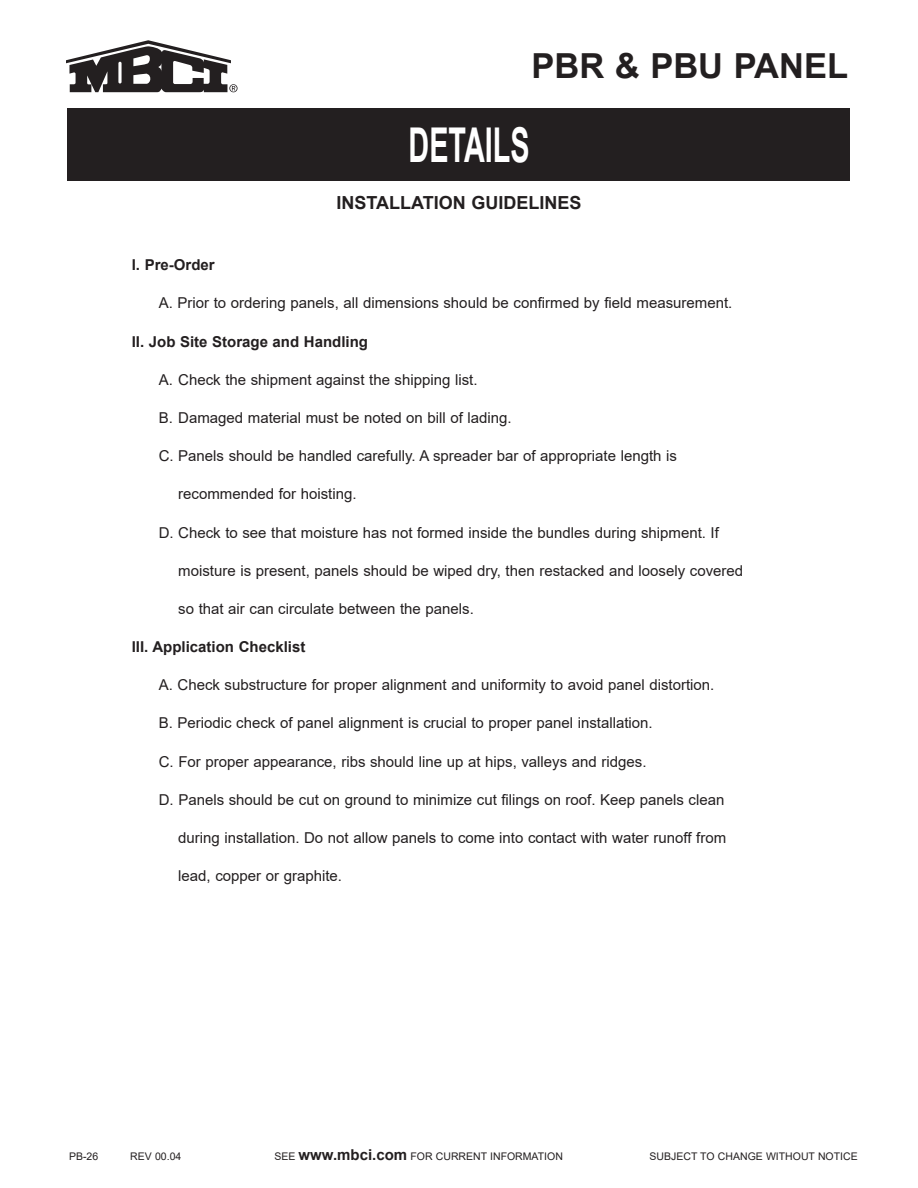
<style>
.page{position:relative;width:918px;height:1188px;background:#fff}
.page>*{position:absolute;margin:0;border:0;box-sizing:border-box;transform-origin:0 0}
.t1{font:700 48px "Arial";color:#fff;scale:.6 1}
.t2{font:700 34.5px "Arial";color:#231f20}
.t3{font:700 18px "Arial";color:#231f20}
.t4{font:15px "Arial";color:#231f20}
.t5{font:700 15px "Arial";color:#231f20}
.t6{font:10.5px "Arial";color:#231f20}
.s1{font-weight:700;font-size:15px}
</style>
<div class="page">
<div style="left:68px;top:108px;width:782px;height:72px;background:#231f20"></div>
<svg style="left:66px;top:40px;width:172px;height:52px"></svg>
<h2 class="t2" style="left:532px;top:42px;width:318px">PBR &amp; PBU PANEL</h2>
<h1 class="t1" style="left:409px;top:111px;width:203px">DETAILS</h1>
<p class="t3" style="left:337px;top:190px;width:246px">INSTALLATION GUIDELINES</p>
<p class="t5" style="left:132px;top:254px;width:84px">I. Pre-Order</p>
<p class="t4" style="left:159px;top:293px;width:575px">A. Prior to ordering panels, all dimensions should be confirmed by field measurement.</p>
<p class="t5" style="left:132px;top:331px;width:238px">II. Job Site Storage and Handling</p>
<p class="t4" style="left:159px;top:369px;width:320px">A. Check the shipment against the shipping list.</p>
<p class="t4" style="left:159px;top:407px;width:355px">B. Damaged material must be noted on bill of lading.</p>
<p class="t4" style="left:159px;top:446px;width:520px">C. Panels should be handled carefully. A spreader bar of appropriate length is</p>
<p class="t4" style="left:178px;top:484px;width:180px">recommended for hoisting.</p>
<p class="t4" style="left:159px;top:522px;width:562px">D. Check to see that moisture has not formed inside the bundles during shipment. If</p>
<p class="t4" style="left:178px;top:560px;width:567px">moisture is present, panels should be wiped dry, then restacked and loosely covered</p>
<p class="t4" style="left:178px;top:598px;width:297px">so that air can circulate between the panels.</p>
<p class="t5" style="left:132px;top:636px;width:175px">III. Application Checklist</p>
<p class="t4" style="left:159px;top:675px;width:557px">A. Check substructure for proper alignment and uniformity to avoid panel distortion.</p>
<p class="t4" style="left:159px;top:713px;width:495px">B. Periodic check of panel alignment is crucial to proper panel installation.</p>
<p class="t4" style="left:159px;top:751px;width:489px">C. For proper appearance, ribs should line up at hips, valleys and ridges.</p>
<p class="t4" style="left:159px;top:789px;width:567px">D. Panels should be cut on ground to minimize cut filings on roof. Keep panels clean</p>
<p class="t4" style="left:178px;top:827px;width:549px">during installation. Do not allow panels to come into contact with water runoff from</p>
<p class="t4" style="left:178px;top:866px;width:165px">lead, copper or graphite.</p>
<p class="t6" style="left:69px;top:1149px;width:31px">PB-26</p>
<p class="t6" style="left:130px;top:1149px;width:53px">REV 00.04</p>
<p class="t6" style="left:275px;top:1149px;width:290px">SEE <span class="s1">www.mbci.com</span> FOR CURRENT INFORMATION</p>
<p class="t6" style="left:650px;top:1149px;width:210px">SUBJECT TO CHANGE WITHOUT NOTICE</p>
</div>
